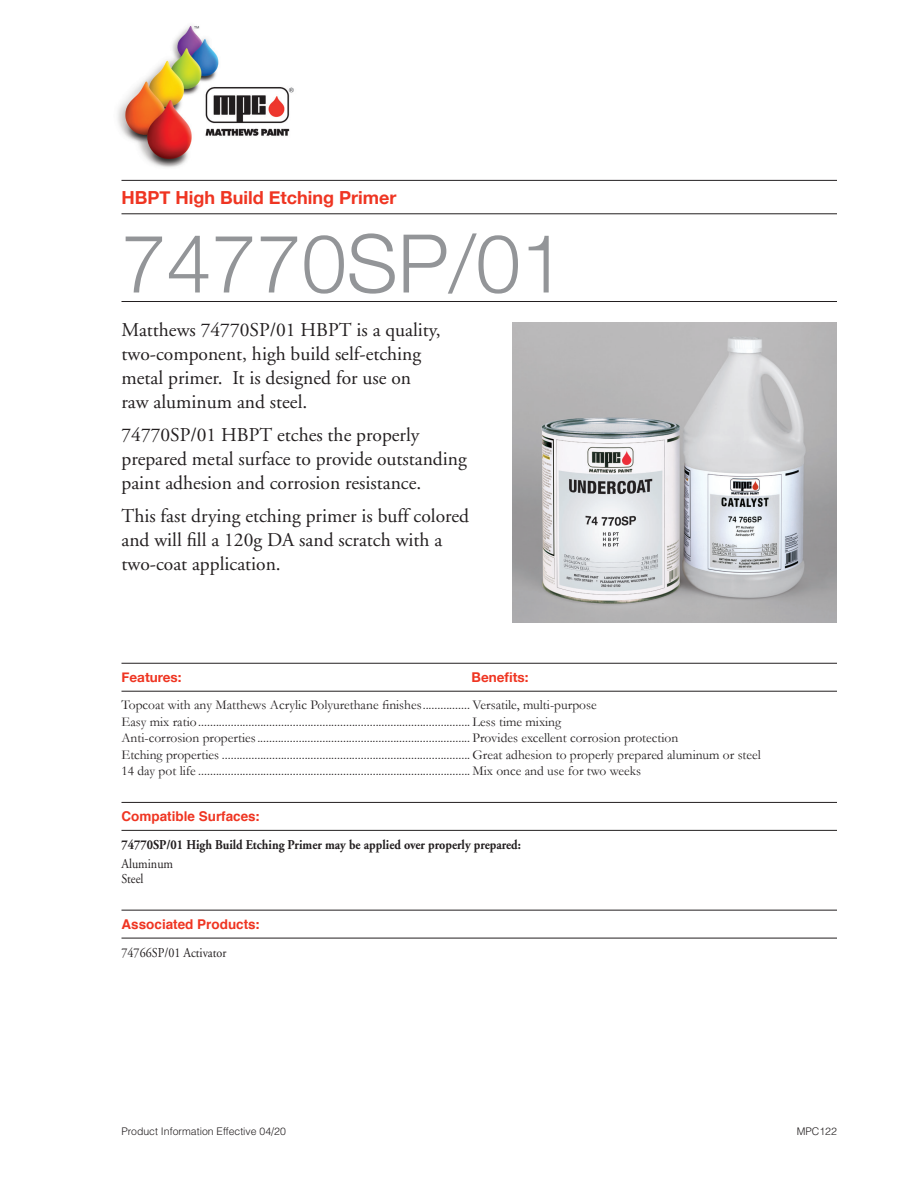
<style>
.page{position:relative;width:918px;height:1188px;background:#fff}
.page>*{position:absolute;margin:0;border:0;box-sizing:border-box;transform-origin:0 0}
.t1{font:300 81px "Helvetica Neue";color:#939598}
.t2{font:19.5px/24px "Adobe Garamond";color:#231f20}
.t3{font:700 18px "Helvetica Neue";color:#ef3522}
.t4{font:13.5px/16.5px "Garamond";color:#231f20}
.Features_text_w_o_ru{font:700 13.5px "Adobe Garamond";color:#231f20;scale:.9 1}
.t5{font:700 13.5px "Helvetica";color:#ef3522}
.Features_text_w_o_ru-2{font:13.5px "Adobe Garamond";color:#231f20;scale:.9 1}
.t6{font:700 13.5px "Helvetica Neue";color:#ef3522}
.Effective_Date{font:300 10.5px "Helvetica";color:#231f20}
.s1{font-family:"Helvetica Neue"}
</style>
<div class="page">
<hr style="left:122px;top:180px;width:715px;height:1px;background:#231f20">
<hr style="left:122px;top:213px;width:715px;height:1px;background:#231f20">
<hr style="left:122px;top:301px;width:715px;height:1px;background:#231f20">
<img style="left:117px;top:25px;width:177px;height:143px">
<img style="left:513px;top:322px;width:324px;height:300px">
<hr style="left:122px;top:663px;width:715px;height:1px;background:#231f20">
<hr style="left:122px;top:691px;width:715px;height:1px;background:#231f20">
<hr style="left:122px;top:910px;width:715px;height:1px;background:#231f20">
<hr style="left:122px;top:938px;width:715px;height:1px;background:#231f20">
<hr style="left:122px;top:802px;width:715px;height:1px;background:#231f20">
<hr style="left:122px;top:830px;width:715px;height:1px;background:#231f20">
<p class="t3" style="left:122px;top:184px;width:276px">HBPT High Build Etching Primer</p>
<p class="t1" style="left:122px;top:198px;width:446px">74770SP/01</p>
<p class="t2" style="left:122px;top:319px;width:321px">Matthews 74770SP/01 HBPT is a quality, two-component, high build self-etching metal primer. It is designed for use on raw aluminum and steel.</p>
<p class="t2" style="left:122px;top:423px;width:347px">74770SP/01 HBPT etches the properly prepared metal surface to provide outstanding paint adhesion and corrosion resistance.</p>
<p class="t2" style="left:122px;top:504px;width:349px">This fast drying etching primer is buff colored and will fill a 120g DA sand scratch with a two-coat application.</p>
<p class="t6" style="left:472px;top:667px;width:59px">Benefits:</p>
<p class="t6" style="left:122px;top:667px;width:62px">Features:</p>
<p class="t4" style="left:122px;top:696px;width:477px">Topcoat with any Matthews Acrylic Polyurethane finishes................ Versatile, multi-purpose</p>
<p class="t4" style="left:122px;top:713px;width:441px">Easy mix ratio............................................................................................ Less time mixing</p>
<p class="t4" style="left:122px;top:729px;width:641px">Anti-corrosion properties........................................................................ Provides excellent corrosion protection<br>Etching properties .................................................................................... Great adhesion to properly prepared aluminum or steel<br>14 day pot life ............................................................................................ Mix once and use for two weeks</p>
<p class="t5" style="left:122px;top:806px;width:140px">Compatible Surfaces<span class="s1">:</span></p>
<p class="Features_text_w_o_ru" style="left:122px;top:838px;width:445px">74770SP/01 High Build Etching Primer may be applied over properly prepared:</p>
<p class="Features_text_w_o_ru-2" style="left:122px;top:856px;width:59px">Aluminum</p>
<p class="Features_text_w_o_ru-2" style="left:122px;top:871px;width:26px">Steel</p>
<p class="t5" style="left:122px;top:913px;width:140px">Associated Products<span class="s1">:</span></p>
<p class="Features_text_w_o_ru-2" style="left:122px;top:945px;width:118px">74766SP/01 Activator</p>
<p class="Effective_Date" style="left:122px;top:1124px;width:166px">Product Information Effective 04/20</p>
<p class="Effective_Date" style="left:797px;top:1124px;width:42px">MPC122</p>
</div>
